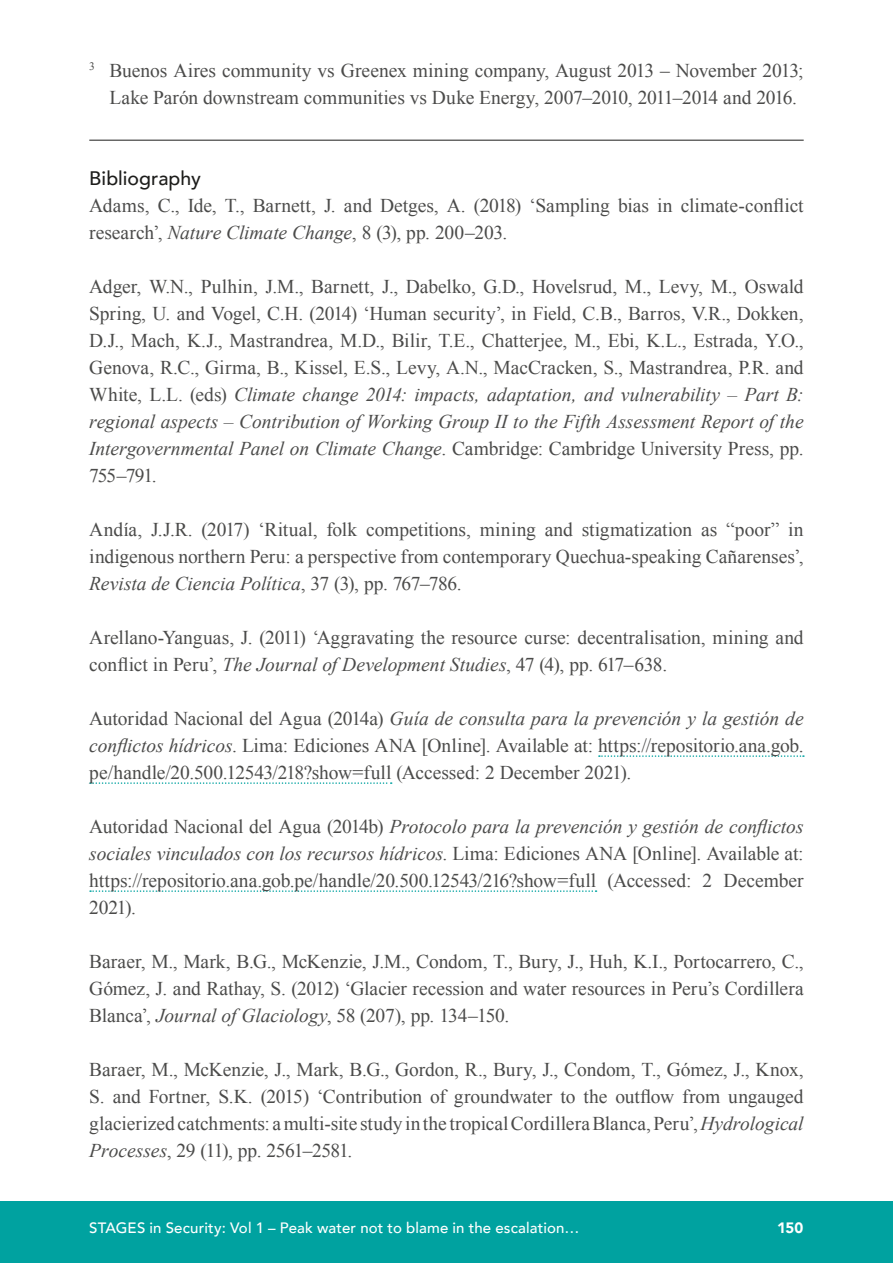
<style>
.page{position:relative;width:893px;height:1263px;background:#fff}
.page>*{position:absolute;margin:0;border:0;box-sizing:border-box;transform-origin:0 0}
.t1{font:19.5px/27px "Times New Roman";letter-spacing:-.005em;color:#4b4b4a;text-align:justify}
.Body_no_gap{font:500 19.5px "Avenir";color:#1d1d1b}
.t2{font:500 15px "Avenir";letter-spacing:.01em;color:#fff}
.t3{font:900 15px "Avenir";color:#fff}
.s1{font-style:italic}
</style>
<div class="page">
<div style="left:0;top:1201px;width:893px;height:62px;background:#00a2a0"></div>
<hr style="left:89px;top:140px;width:715px;height:1px;background:#1d1d1b">
<svg style="left:599px;top:755px;width:205px;height:2px"></svg>
<svg style="left:90px;top:782px;width:302px;height:2px"></svg>
<svg style="left:90px;top:890px;width:507px;height:2px"></svg>
<p class="t1" style="left:109px;top:56px;width:696px;text-indent:-20px"><sup>3</sup> Buenos Aires community vs Greenex mining company, August 2013 – November 2013;<br>Lake Parón downstream communities vs Duke Energy, 2007–2010, 2011–2014 and 2016.</p>
<p class="Body_no_gap" style="left:89px;top:161px;width:113px">Bibliography</p>
<p class="t1" style="left:89px;top:191px;width:716px">Adams, C., Ide, T., Barnett, J. and Detges, A. (2018) ‘Sampling bias in climate-conflict research’, <span class="s1">Nature Climate Change</span>, 8 (3), pp. 200–203.</p>
<p class="t1" style="left:89px;top:272px;width:716px">Adger, W.N., Pulhin, J.M., Barnett, J., Dabelko, G.D., Hovelsrud, M., Levy, M., Oswald Spring, U. and Vogel, C.H. (2014) ‘Human security’, in Field, C.B., Barros, V.R., Dokken, D.J., Mach, K.J., Mastrandrea, M.D., Bilir, T.E., Chatterjee, M., Ebi, K.L., Estrada, Y.O., Genova, R.C., Girma, B., Kissel, E.S., Levy, A.N., MacCracken, S., Mastrandrea, P.R. and White, L.L. (eds) <span class="s1">Climate change 2014: impacts, adaptation, and vulnerability – Part B: regional aspects – Contribution of Working Group II to the Fifth Assessment Report of the Intergovernmental Panel on Climate Change</span>. Cambridge: Cambridge University Press, pp.<br>755–791.</p>
<p class="t1" style="left:89px;top:515px;width:716px">Andía, J.J.R. (2017) ‘Ritual, folk competitions, mining and stigmatization as “poor” in indigenous northern Peru: a perspective from contemporary Quechua-speaking Cañarenses’, <span class="s1">Revista de Ciencia Política</span>, 37 (3), pp. 767–786.</p>
<p class="t1" style="left:89px;top:623px;width:716px">Arellano-Yanguas, J. (2011) ‘Aggravating the resource curse: decentralisation, mining and conflict in Peru’, <span class="s1">The Journal of Development Studies</span>, 47 (4), pp. 617–638.</p>
<p class="t1" style="left:89px;top:704px;width:716px">Autoridad Nacional del Agua (2014a) <span class="s1">Guía de consulta para la prevención y la gestión de conflictos hídricos</span>. Lima: Ediciones ANA [Online]. Available at: https://repositorio.ana.gob. pe/handle/20.500.12543/218?show=full (Accessed: 2 December 2021).</p>
<p class="t1" style="left:89px;top:812px;width:716px">Autoridad Nacional del Agua (2014b) <span class="s1">Protocolo para la prevención y gestión de conflictos sociales vinculados con los recursos hídricos</span>. Lima: Ediciones ANA [Online]. Available at: https://repositorio.ana.gob.pe/handle/20.500.12543/216?show=full (Accessed: 2 December 2021).</p>
<p class="t1" style="left:89px;top:947px;width:716px">Baraer, M., Mark, B.G., McKenzie, J.M., Condom, T., Bury, J., Huh, K.I., Portocarrero, C., Gómez, J. and Rathay, S. (2012) ‘Glacier recession and water resources in Peru’s Cordillera Blanca’, <span class="s1">Journal of Glaciology</span>, 58 (207), pp. 134–150.</p>
<p class="t1" style="left:89px;top:1055px;width:716px">Baraer, M., McKenzie, J., Mark, B.G., Gordon, R., Bury, J., Condom, T., Gómez, J., Knox, S. and Fortner, S.K. (2015) ‘Contribution of groundwater to the outflow from ungauged glacierized catchments: a multi-site study in the tropical Cordillera Blanca, Peru’, <span class="s1">Hydrological Processes</span>, 29 (11), pp. 2561–2581.</p>
<p class="t2" style="left:89px;top:1214px;width:492px">STAGES in Security: Vol 1 – Peak water not to blame in the escalation…</p>
<p class="t3" style="left:777px;top:1214px;width:28px">150</p>
</div>
